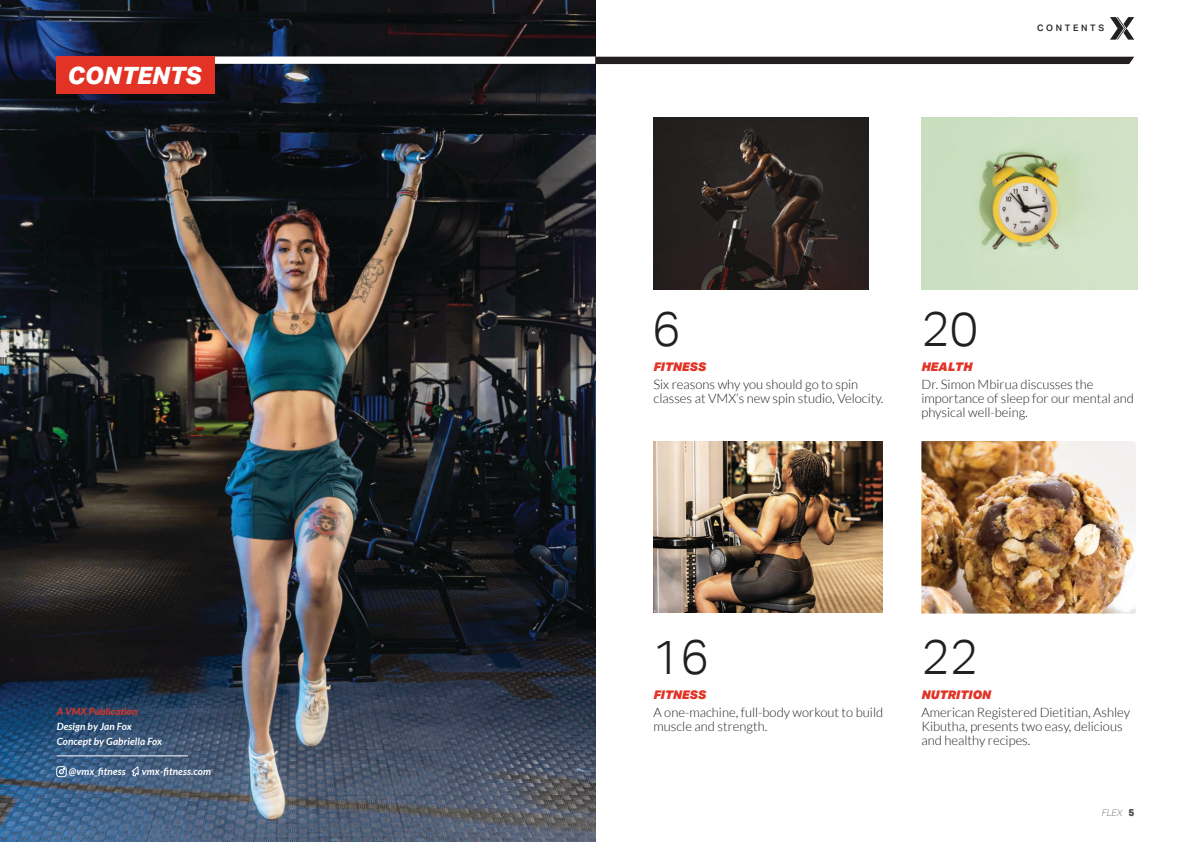
<style>
.page{position:relative;width:1191px;height:842px;background:#fff}
.page>*{position:absolute;margin:0;border:0;box-sizing:border-box;transform-origin:0 0}
.t1{font:300 48px "Aktiv Grotesk";color:#231f20}
.t2{font:italic 800 24px "Aktiv Grotesk";color:#fff}
.t3{font:300 13px/14px "Lato";color:#231f20}
.t4{font:italic 900 12px "Aktiv Grotesk";color:#e33226}
.t5{font:italic 700 10px/15px "Lato";letter-spacing:.01em;color:#fff}
.t6{font:italic 700 10px "Lato";letter-spacing:.01em;color:#e33226}
.t7{font:500 9px "Aktiv Grotesk";letter-spacing:.3em;color:#231f20}
.t8{font:italic 100 9px "Aktiv Grotesk";color:#4a4b4c}
.s1{font-weight:800;font-style:normal;font-size:10px}
</style>
<div class="page">
<img style="left:0;top:0;width:595px;height:842px">
<svg style="left:130px;top:765px;width:9px;height:12px"></svg>
<div style="left:56px;top:766px;width:11px;height:11px;border:1px solid #fff;border-radius:3px"></div>
<svg style="left:59px;top:768px;width:6px;height:6px"></svg>
<hr style="left:57px;top:755px;width:131px;height:1px;background:#fff">
<div style="left:57px;top:57px;width:158px;height:37px;background:#e33226"></div>
<svg style="left:57px;top:56px;width:1077px;height:8px"></svg>
<svg style="left:1110px;top:17px;width:24px;height:23px"></svg>
<img style="left:653px;top:118px;width:215px;height:171px">
<img style="left:653px;top:441px;width:230px;height:172px">
<img style="left:921px;top:118px;width:216px;height:171px">
<img style="left:921px;top:441px;width:214px;height:172px">
<h2 class="t2" style="left:67px;top:65px;width:136px">CONTENTS</h2>
<p class="t6" style="left:57px;top:706px;width:82px">A VMX Publication</p>
<p class="t5" style="left:57px;top:719px;width:107px">Design by Jan Fox<br>Concept by Gabriella Fox</p>
<p class="t5" style="left:69px;top:764px;width:58px">@vmx_fitness</p>
<p class="t5" style="left:142px;top:764px;width:70px">vmx-fitness.com</p>
<p class="t7" style="left:1037px;top:24px;width:69px">CONTENTS</p>
<h1 class="t1" style="left:652px;top:309px;width:30px">6</h1>
<p class="t4" style="left:653px;top:362px;width:54px">FITNESS</p>
<p class="t3" style="left:653px;top:378px;width:232px">Six reasons why you should go to spin classes at VMX’s new spin studio, Velocity.</p>
<h1 class="t1" style="left:921px;top:309px;width:58px">20</h1>
<p class="t4" style="left:921px;top:362px;width:52px">HEALTH</p>
<p class="t3" style="left:921px;top:378px;width:214px">Dr. Simon Mbirua discusses the importance of sleep for our mental and physical well-being.</p>
<h1 class="t1" style="left:652px;top:636px;width:58px">16</h1>
<p class="t4" style="left:653px;top:690px;width:54px">FITNESS</p>
<p class="t3" style="left:653px;top:706px;width:231px">A one-machine, full-body workout to build muscle and strength.</p>
<h1 class="t1" style="left:921px;top:636px;width:58px">22</h1>
<p class="t4" style="left:921px;top:690px;width:71px">NUTRITION</p>
<p class="t3" style="left:921px;top:706px;width:210px">American Registered Dietitian, Ashley<br>Kibutha, presents two easy, delicious and healthy recipes.</p>
<p class="t8" style="left:1101px;top:809px;width:34px">FLEX <span class="s1">5</span></p>
</div>
